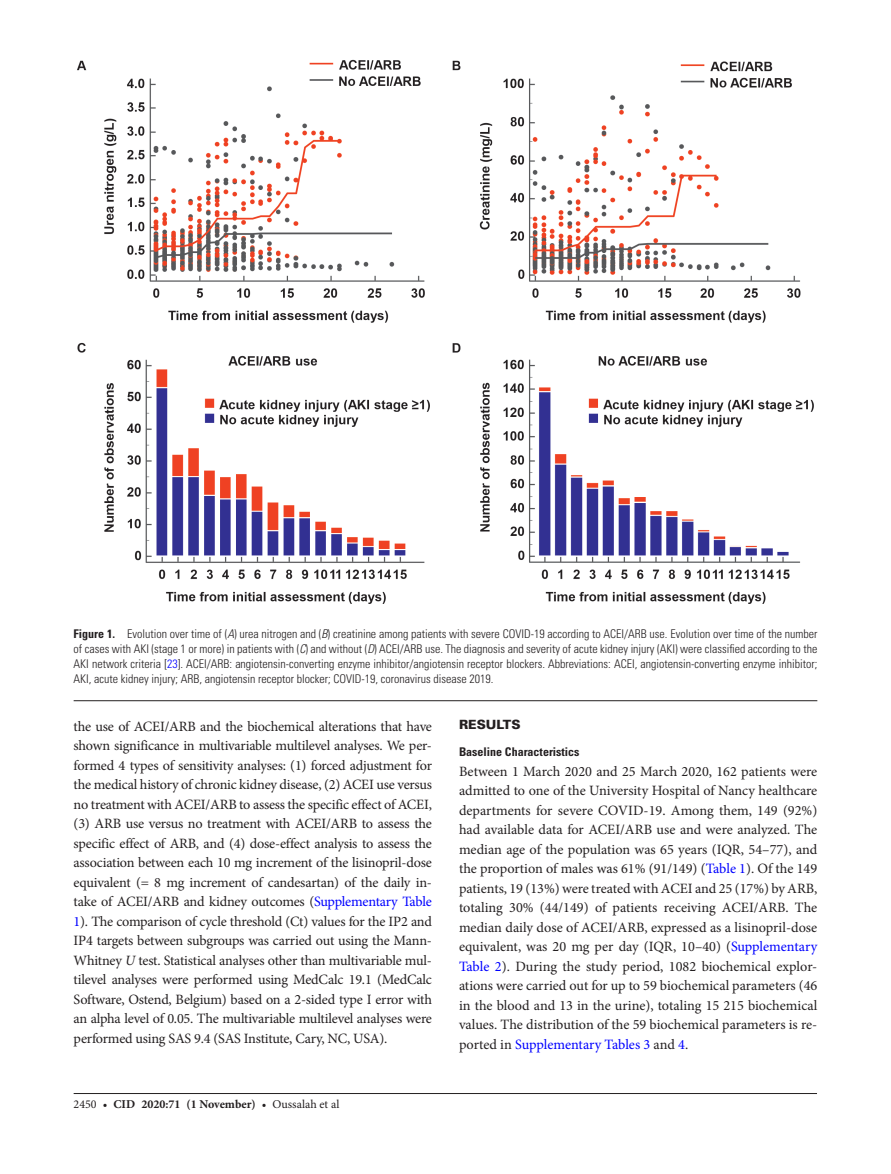
<style>
.page{position:relative;width:891px;height:1174px;background:#fff}
.page>*{position:absolute;margin:0;border:0;box-sizing:border-box;transform-origin:0 0}
.t1{font:14.25px/19.5px "Minion Pro";letter-spacing:-.01em;color:#231f20;text-align:justify}
.t2{font:900 12.75px "Univers LT Std";color:#231f20}
.t3{font:300 condensed 12px/15px "Univers LT Std";color:#231f20;text-align:justify}
.t4{font:700 12px "Minion Pro";color:#231f20}
.t5{font:700 condensed 12px "Univers LT Std";color:#231f20}
.s1{font-weight:700}
.s2{font-style:italic}
.s3{color:#00f}
.s4{font-weight:400}
</style>
<div class="page">
<hr style="left:74px;top:1093px;width:743px;height:1px;background:#231f20">
<hr style="left:74px;top:700px;width:743px;height:1px;background:#231f20">
<img style="left:77px;top:59px;width:737px;height:545px">
<p class="t3" style="left:74px;top:626px;width:745px"><span class="s1">Figure 1.</span> Evolution over time of (<span class="s2">A</span>) urea nitrogen and (<span class="s2">B</span>) creatinine among patients with severe COVID-19 according to ACEI/ARB use. Evolution over time of the number of cases with AKI (stage 1 or more) in patients with (<span class="s2">C</span>) and without (<span class="s2">D</span>) ACEI/ARB use. The diagnosis and severity of acute kidney injury (AKI) were classified according to the AKI network criteria [<span class="s3">23</span>]. ACEI/ARB: angiotensin-converting enzyme inhibitor/angiotensin receptor blockers. Abbreviations: ACEI, angiotensin-converting enzyme inhibitor; AKI, acute kidney injury; ARB, angiotensin receptor blocker; COVID-19, coronavirus disease 2019.</p>
<p class="t1" style="left:74px;top:716px;width:360px">the use of ACEI/ARB and the biochemical alterations that have shown significance in multivariable multilevel analyses. We per&shy;formed 4 types of sensitivity analyses: (1) forced adjustment for the medical history of chronic kidney disease, (2) ACEI use versus no treatment with ACEI/ARB to assess the specific effect of ACEI, (3) ARB use versus no treatment with ACEI/ARB to assess the specific effect of ARB, and (4) dose-effect analysis to assess the association between each 10 mg increment of the lisinopril-dose equivalent (= 8 mg increment of candesartan) of the daily in&shy;take of ACEI/ARB and kidney outcomes (<span class="s3">Supplementary Table 1</span>). The comparison of cycle threshold (Ct) values for the IP2 and IP4 targets between subgroups was carried out using the Mann-Whitney <span class="s2">U</span> test. Statistical analyses other than multivariable mul&shy;tilevel analyses were performed using MedCalc 19.1 (MedCalc Software, Ostend, Belgium) based on a 2-sided type I error with an alpha level of 0.05. The multivariable multilevel analyses were performed using SAS 9.4 (SAS Institute, Cary, NC, USA).</p>
<p class="t2" style="left:459px;top:717px;width:63px">RESULTS</p>
<p class="t5" style="left:459px;top:745px;width:122px">Baseline Characteristics</p>
<p class="t1" style="left:459px;top:762px;width:360px">Between 1 March 2020 and 25 March 2020, 162 patients were admitted to one of the University Hospital of Nancy healthcare departments for severe COVID-19. Among them, 149 (92%) had available data for ACEI/ARB use and were analyzed. The median age of the population was 65 years (IQR, 54–77), and the proportion of males was 61% (91/149) (<span class="s3">Table 1</span>). Of the 149 patients, 19 (13%) were treated with ACEI and 25 (17%) by ARB, totaling 30% (44/149) of patients receiving ACEI/ARB. The median daily dose of ACEI/ARB, expressed as a lisinopril-dose equivalent, was 20 mg per day (IQR, 10–40) (<span class="s3">Supplementary Table 2</span>). During the study period, 1082 biochemical explor&shy;ations were carried out for up to 59 biochemical parameters (46 in the blood and 13 in the urine), totaling 15 215 biochemical values. The distribution of the 59 biochemical parameters is re&shy;ported in <span class="s3">Supplementary Tables 3</span> and <span class="s3">4</span>.</p>
<p class="t4" style="left:74px;top:1095px;width:267px"><span class="s4">2450 •</span> cid 2020:71 (1 November) <span class="s4">• Oussalah et al</span></p>
</div>
